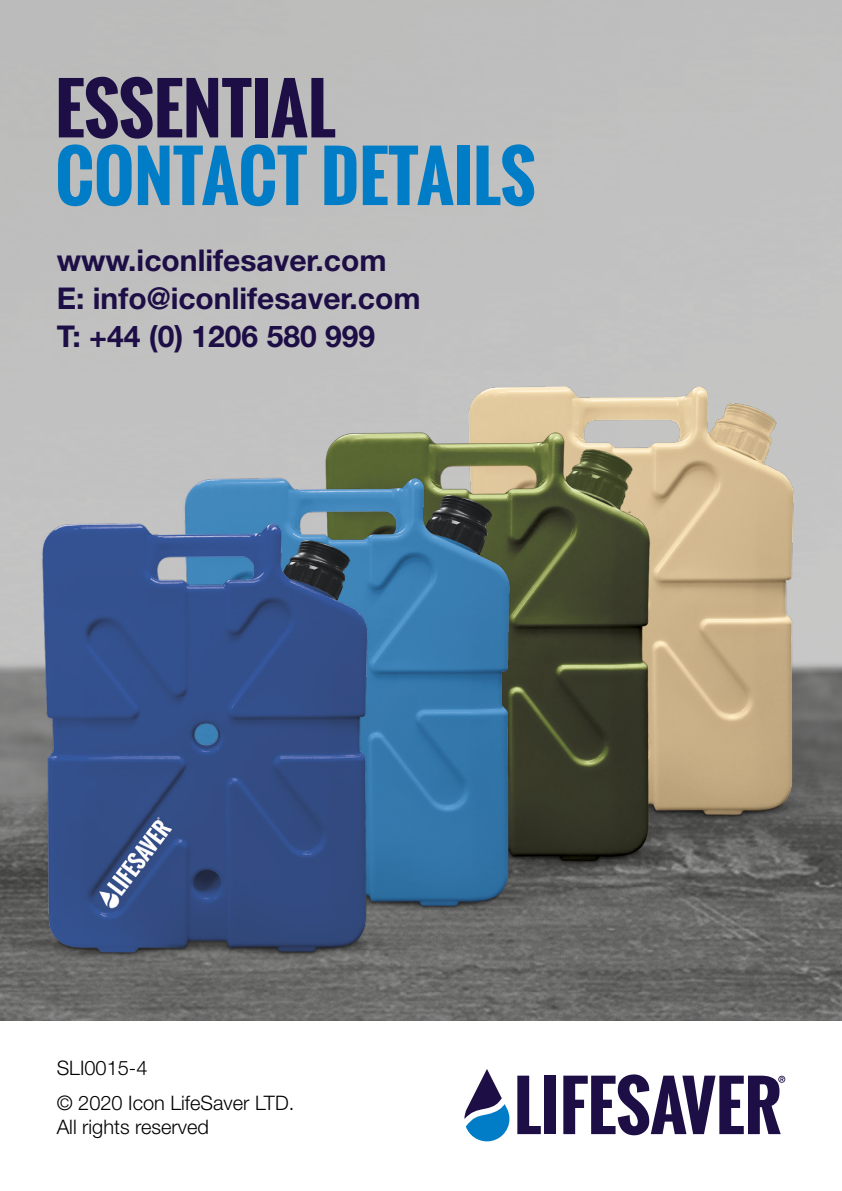
<style>
.page{position:relative;width:842px;height:1191px;background:#fff}
.page>*{position:absolute;margin:0;border:0;box-sizing:border-box;transform-origin:0 0}
.t1{font:700 67.6px "Oswald";color:#007dc6}
.t2{font:700 67.6px "Oswald";color:#1d0e46}
.t3{font:700 30px/38px "Helvetica Neue LT Std";color:#1d0e46}
.t4{font:300 20px/35.4px "Helvetica Neue LT Std";color:#000}
</style>
<div class="page">
<img style="left:0;top:0;width:842px;height:1020px">
<svg style="left:464px;top:1069px;width:45px;height:72px"></svg>
<svg style="left:517px;top:1075px;width:24px;height:59px"></svg>
<div style="left:545px;top:1075px;width:11px;height:59px;background:#1d0e46"></div>
<svg style="left:563px;top:1074px;width:222px;height:61px"></svg>
<img style="left:377px;top:311px;width:465px;height:580px">
<img style="left:234px;top:357px;width:508px;height:580px">
<img style="left:93px;top:402px;width:508px;height:581px">
<img style="left:0;top:448px;width:459px;height:573px">
<h1 class="t2" style="left:55px;top:58px;width:282px">ESSENTIAL</h1>
<h1 class="t1" style="left:55px;top:125px;width:482px">CONTACT DETAILS</h1>
<p class="t3" style="left:57px;top:241px;width:365px">www.iconlifesaver.com<br>E: info@iconlifesaver.com<br>T: +44 (0) 1206 580 999</p>
<p class="t4" style="left:57px;top:1049px;width:239px">SLI0015-4<br>© 2020 Icon LifeSaver LTD.</p>
<p class="t4" style="left:57px;top:1109px;width:154px">All rights reserved</p>
</div>
